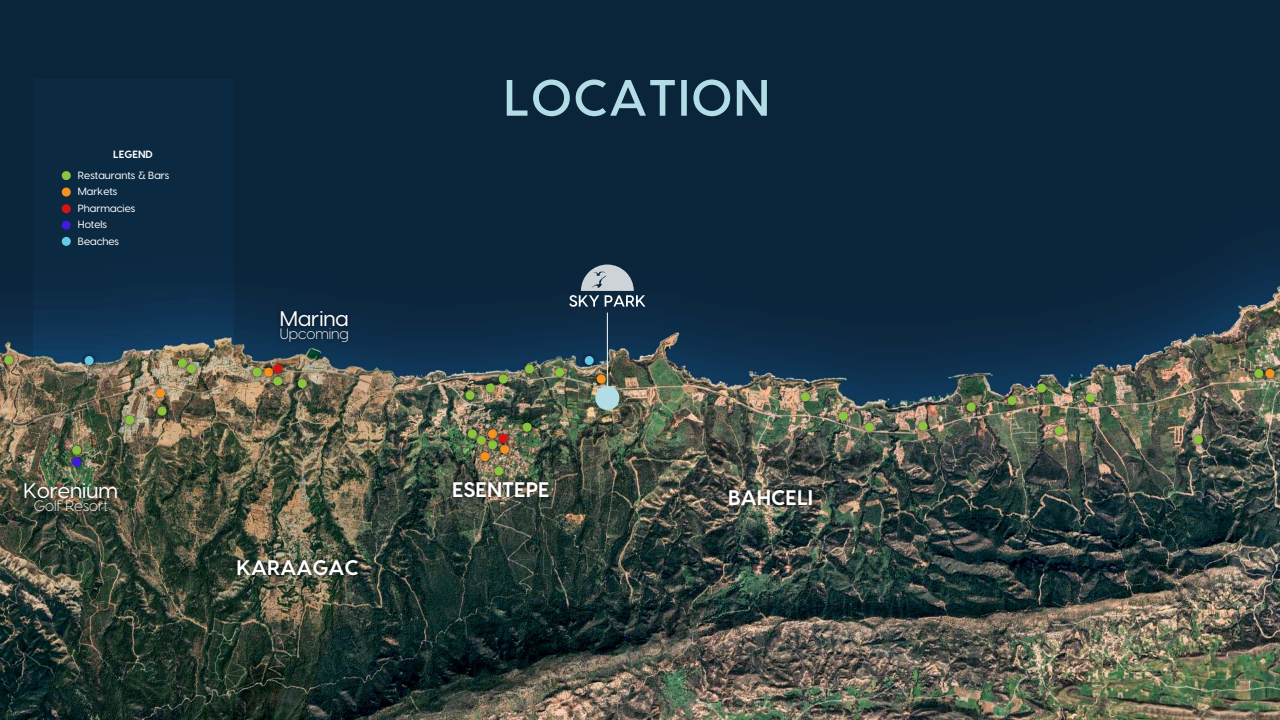
<style>
.page{position:relative;width:1280px;height:720px;background:#fff}
.page>*{position:absolute;margin:0;border:0;box-sizing:border-box;transform-origin:0 0}
.t1{font:600 51px "Visby";letter-spacing:.025em;color:#b3dde6}
.t2{font:700 21.1px "Visby";color:#fff}
.t3{font:500 21.1px "Visby";color:#fff}
.t4{font:300 15px "Visby";color:#fff}
.t5{font:500 10.5px/16.6px "Visby";color:#fff}
.t6{font:700 10.5px "Visby";color:#fff}
</style>
<div class="page">
<img style="left:0;top:0;width:1280px;height:720px">
<img style="left:446px;top:473px;width:110px;height:35px">
<img style="left:231px;top:551px;width:134px;height:35px">
<img style="left:722px;top:481px;width:97px;height:35px">
<img style="left:18px;top:474px;width:106px;height:46px">
<img style="left:274px;top:302px;width:81px;height:46px">
<svg style="left:569px;top:265px;width:76px;height:42px;background:#627382"></svg>
<hr style="left:607px;top:313px;width:1px;height:74px;background:#fff">
<div style="left:595px;top:386px;width:24px;height:24px;background:#b3dde6;border-radius:50%"></div>
<svg style="left:33px;top:80px;width:200px;height:295px;background:#143248"></svg>
<div style="left:62px;top:171px;width:9px;height:9px;background:#8bc53f;border-radius:50%"></div>
<div style="left:62px;top:188px;width:9px;height:9px;background:#f6921e;border-radius:50%"></div>
<div style="left:62px;top:221px;width:9px;height:9px;background:#3d1be0;border-radius:50%"></div>
<div style="left:62px;top:204px;width:9px;height:9px;background:#d81313;border-radius:50%"></div>
<div style="left:62px;top:237px;width:9px;height:9px;background:#65cae3;border-radius:50%"></div>
<img style="left:519px;top:358px;width:21px;height:22px">
<div style="left:525px;top:364px;width:9px;height:9px;background:#8bc53f;border-radius:50%"></div>
<img style="left:549px;top:362px;width:21px;height:21px">
<div style="left:555px;top:368px;width:9px;height:9px;background:#8bc53f;border-radius:50%"></div>
<img style="left:1188px;top:429px;width:21px;height:21px">
<div style="left:1194px;top:435px;width:9px;height:9px;background:#8bc53f;border-radius:50%"></div>
<img style="left:1248px;top:363px;width:11px;height:21px">
<div style="left:1254px;top:369px;width:9px;height:9px;background:#8bc53f;border-radius:50%"></div>
<img style="left:1049px;top:420px;width:21px;height:21px">
<div style="left:1055px;top:426px;width:9px;height:9px;background:#8bc53f;border-radius:50%"></div>
<img style="left:1031px;top:378px;width:21px;height:21px">
<div style="left:1037px;top:384px;width:9px;height:9px;background:#8bc53f;border-radius:50%"></div>
<img style="left:1080px;top:387px;width:21px;height:22px">
<div style="left:1086px;top:394px;width:9px;height:9px;background:#8bc53f;border-radius:50%"></div>
<img style="left:960px;top:396px;width:22px;height:22px">
<div style="left:967px;top:403px;width:9px;height:9px;background:#8bc53f;border-radius:50%"></div>
<img style="left:912px;top:415px;width:22px;height:22px">
<div style="left:919px;top:422px;width:8px;height:9px;background:#8bc53f;border-radius:50%"></div>
<img style="left:859px;top:417px;width:21px;height:21px">
<div style="left:865px;top:423px;width:9px;height:9px;background:#8bc53f;border-radius:50%"></div>
<img style="left:795px;top:386px;width:21px;height:22px">
<div style="left:801px;top:392px;width:9px;height:9px;background:#8bc53f;border-radius:50%"></div>
<img style="left:833px;top:405px;width:21px;height:22px">
<div style="left:839px;top:412px;width:9px;height:9px;background:#8bc53f;border-radius:50%"></div>
<img style="left:1002px;top:390px;width:21px;height:21px">
<div style="left:1008px;top:396px;width:9px;height:9px;background:#8bc53f;border-radius:50%"></div>
<div style="left:488px;top:440px;width:9px;height:9px;background:#8bc53f;border-radius:50%"></div>
<img style="left:471px;top:444px;width:18px;height:7px">
<img style="left:462px;top:423px;width:41px;height:21px">
<div style="left:468px;top:429px;width:9px;height:9px;background:#8bc53f;border-radius:50%"></div>
<img style="left:516px;top:417px;width:22px;height:21px">
<div style="left:523px;top:423px;width:9px;height:9px;background:#8bc53f;border-radius:50%"></div>
<img style="left:488px;top:460px;width:22px;height:22px">
<div style="left:494px;top:467px;width:9px;height:9px;background:#8bc53f;border-radius:50%"></div>
<img style="left:480px;top:378px;width:21px;height:21px">
<div style="left:486px;top:384px;width:9px;height:9px;background:#8bc53f;border-radius:50%"></div>
<img style="left:459px;top:385px;width:22px;height:21px">
<div style="left:466px;top:391px;width:9px;height:9px;background:#8bc53f;border-radius:50%"></div>
<img style="left:493px;top:368px;width:21px;height:22px">
<div style="left:499px;top:375px;width:9px;height:9px;background:#8bc53f;border-radius:50%"></div>
<img style="left:246px;top:362px;width:12px;height:21px">
<div style="left:253px;top:368px;width:9px;height:9px;background:#8bc53f;border-radius:50%"></div>
<img style="left:267px;top:379px;width:21px;height:13px">
<div style="left:273px;top:377px;width:9px;height:9px;background:#8bc53f;border-radius:50%"></div>
<img style="left:292px;top:373px;width:21px;height:21px">
<div style="left:298px;top:379px;width:9px;height:9px;background:#8bc53f;border-radius:50%"></div>
<img style="left:172px;top:353px;width:21px;height:21px">
<div style="left:178px;top:359px;width:9px;height:9px;background:#8bc53f;border-radius:50%"></div>
<img style="left:181px;top:358px;width:21px;height:21px">
<div style="left:187px;top:364px;width:9px;height:9px;background:#8bc53f;border-radius:50%"></div>
<img style="left:151px;top:401px;width:22px;height:21px">
<div style="left:158px;top:407px;width:9px;height:9px;background:#8bc53f;border-radius:50%"></div>
<img style="left:119px;top:409px;width:21px;height:22px">
<div style="left:125px;top:416px;width:9px;height:9px;background:#8bc53f;border-radius:50%"></div>
<img style="left:66px;top:439px;width:21px;height:12px">
<div style="left:72px;top:446px;width:9px;height:9px;background:#8bc53f;border-radius:50%"></div>
<img style="left:0;top:349px;width:19px;height:22px">
<div style="left:4px;top:356px;width:9px;height:8px;background:#8bc53f;border-radius:50%"></div>
<img style="left:150px;top:383px;width:21px;height:21px">
<div style="left:156px;top:389px;width:9px;height:9px;background:#f6921e;border-radius:50%"></div>
<img style="left:591px;top:368px;width:21px;height:22px">
<div style="left:597px;top:375px;width:9px;height:9px;background:#f6921e;border-radius:50%"></div>
<img style="left:1259px;top:363px;width:21px;height:21px">
<div style="left:1265px;top:369px;width:9px;height:9px;background:#f6921e;border-radius:50%"></div>
<img style="left:258px;top:362px;width:16px;height:21px">
<div style="left:264px;top:368px;width:9px;height:9px;background:#f6921e;border-radius:50%"></div>
<div style="left:488px;top:429px;width:9px;height:9px;background:#f6921e;border-radius:50%"></div>
<img style="left:496px;top:439px;width:19px;height:21px">
<div style="left:500px;top:445px;width:9px;height:9px;background:#f6921e;border-radius:50%"></div>
<img style="left:474px;top:446px;width:22px;height:21px">
<div style="left:480px;top:452px;width:9px;height:9px;background:#f6921e;border-radius:50%"></div>
<img style="left:66px;top:451px;width:21px;height:22px">
<div style="left:72px;top:458px;width:9px;height:9px;background:#3d1be0;border-radius:50%"></div>
<img style="left:267px;top:358px;width:21px;height:21px">
<div style="left:273px;top:364px;width:9px;height:9px;background:#d81313;border-radius:50%"></div>
<img style="left:493px;top:428px;width:21px;height:21px">
<div style="left:499px;top:434px;width:9px;height:9px;background:#d81313;border-radius:50%"></div>
<img style="left:78px;top:350px;width:22px;height:21px">
<div style="left:85px;top:356px;width:9px;height:9px;background:#65cae3;border-radius:50%"></div>
<img style="left:579px;top:350px;width:21px;height:21px">
<div style="left:585px;top:356px;width:9px;height:9px;background:#65cae3;border-radius:50%"></div>
<p class="t6" style="left:113px;top:145px;width:41px">LEGEND</p>
<p class="t5" style="left:78px;top:165px;width:93px">Restaurants &amp; Bars<br>Markets</p>
<p class="t5" style="left:78px;top:215px;width:31px">Hotels</p>
<p class="t5" style="left:78px;top:199px;width:59px">Pharmacies</p>
<p class="t5" style="left:78px;top:232px;width:43px">Beaches</p>
<h2 class="t3" style="left:24px;top:474px;width:96px">Korenium</h2>
<h3 class="t4" style="left:34px;top:494px;width:76px">Golf Resort</h3>
<h2 class="t3" style="left:280px;top:302px;width:70px">Marina</h2>
<h3 class="t4" style="left:280px;top:322px;width:71px">Upcoming</h3>
<h2 class="t2" style="left:237px;top:549px;width:124px">KARAAGAC</h2>
<h1 class="t1" style="left:504px;top:56px;width:268px">LOCATION</h1>
<h2 class="t2" style="left:452px;top:471px;width:99px">ESENTEPE</h2>
<h2 class="t2" style="left:728px;top:479px;width:86px">BAHCELI</h2>
</div>
